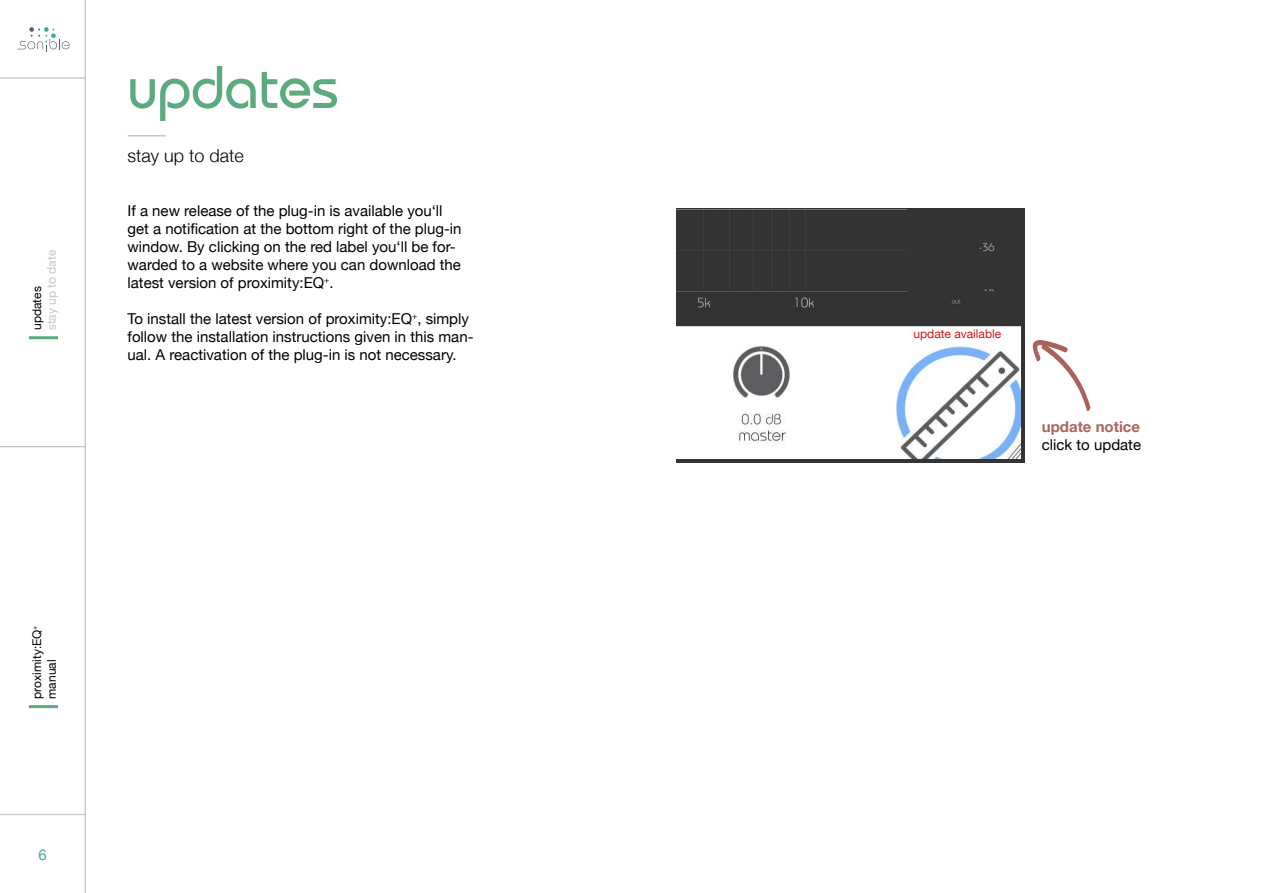
<style>
.page{position:relative;width:1263px;height:893px;background:#fff}
.page>*{position:absolute;margin:0;border:0;box-sizing:border-box;transform-origin:0 0}
.t1{font:700 60px "sonible";color:#5daa7e}
.t2{font:300 18px "Helvetica Neue";color:#000}
.t3{font:15px/18px "Helvetica Neue";color:#000}
.t4{font:700 15px "Helvetica Neue";color:#aa635c}
.t5{font:15px "Helvetica Neue";color:#59aa80}
.t6{font:12px/14.9px "Helvetica Neue";color:#000}
.t7{font:12px "Helvetica Neue";color:#cd1619}
.t8{font:12px "Helvetica Neue";color:#c6c6c5}
.t9{font:7.05px "Helvetica Neue";color:#000}
</style>
<div class="page">
<svg style="left:17px;top:27px;width:53px;height:24px"></svg>
<hr style="left:29px;top:705px;width:29px;height:3px;background:#59aa80">
<hr style="left:29px;top:336px;width:29px;height:3px;background:#59aa80">
<hr style="left:85px;top:0;width:1px;height:893px;background:#c6c6c5">
<hr style="left:0;top:814px;width:85px;height:1px;background:#c6c6c5">
<hr style="left:0;top:77px;width:85px;height:2px;background:#c6c6c5">
<hr style="left:0;top:446px;width:85px;height:1px;background:#c6c6c5">
<hr style="left:128px;top:135px;width:38px;height:1px;background:#c6c6c5">
<img style="left:676px;top:209px;width:349px;height:254px">
<svg style="left:1032px;top:340px;width:59px;height:72px"></svg>
<p class="t8" style="left:46px;top:330px;width:82px;rotate:-90deg">stay up to date</p>
<p class="t6" style="left:30px;top:330px;width:45px;rotate:-90deg">updates</p>
<h1 class="t1" style="left:128px;top:60px;width:212px">updates</h1>
<p class="t2" style="left:128px;top:149px;width:118px">stay up to date</p>
<p class="t3" style="left:128px;top:203px;width:335px">If a new release of the plug-in is available you‘ll get a notification at the bottom right of the plug-in window. By clicking on the red label you‘ll be for&shy;warded to a website where you can download the latest version of proximity:EQ<sup>+</sup>.</p>
<p class="t3" style="left:128px;top:311px;width:347px">To install the latest version of proximity:EQ<sup>+</sup>, simply follow the installation instructions given in this man&shy;ual. A reactivation of the plug-in is not necessary.</p>
<p class="t9" style="left:31px;top:630px;width:6px;rotate:-90deg">+</p>
<p class="t6" style="left:30px;top:699px;width:71px;rotate:-90deg">proximity:EQ manual</p>
<p class="t5" style="left:38px;top:848px;width:10px">6</p>
<p class="t7" style="left:913px;top:329px;width:89px">update available</p>
<p class="t4" style="left:1042px;top:415px;width:100px">update notice</p>
<p class="t3" style="left:1042px;top:437px;width:101px">click to update</p>
</div>
